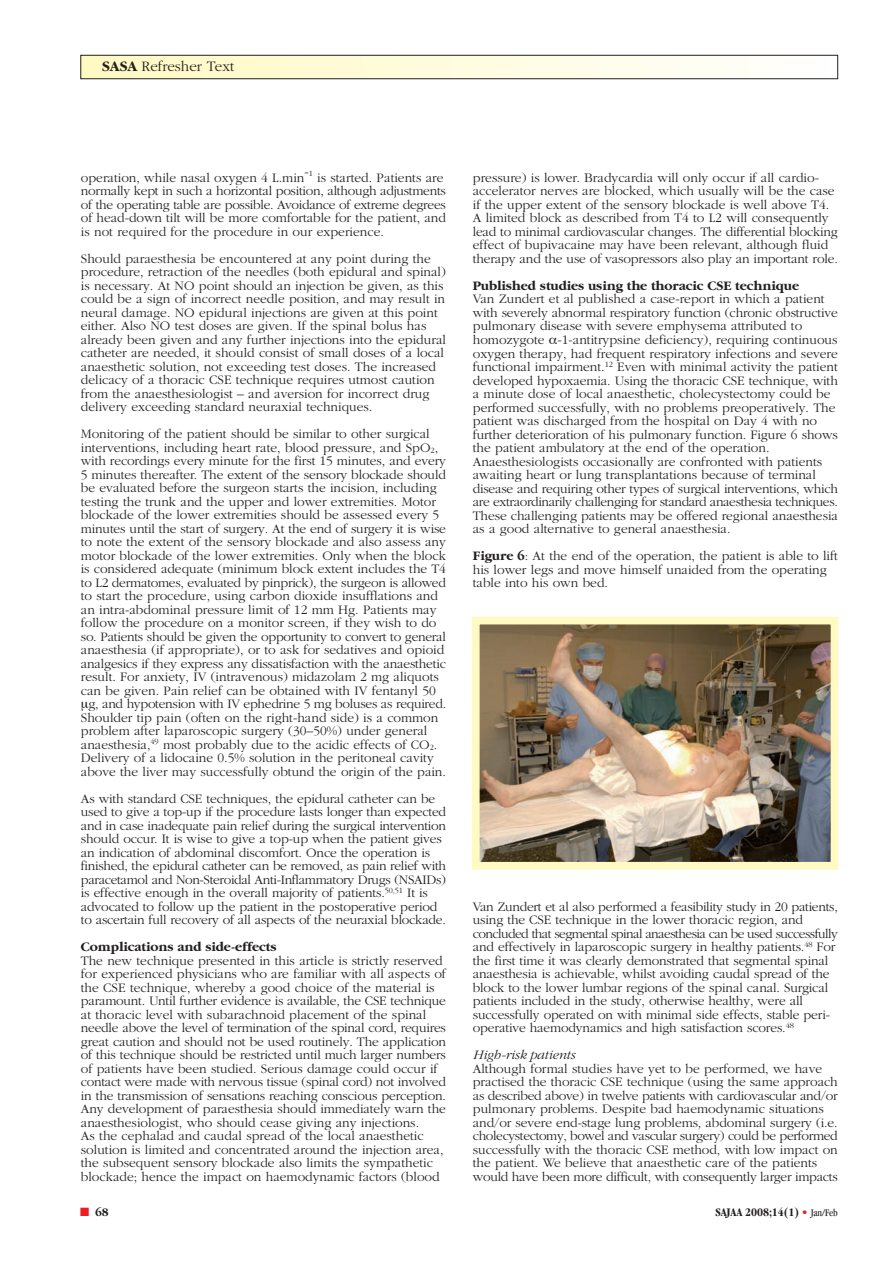
<style>
.page{position:relative;width:893px;height:1263px;background:#fff}
.page>*{position:absolute;margin:0;border:0;box-sizing:border-box;transform-origin:0 0}
.t1{font:300 15px "Garamond";color:#231f20}
.t2{font:300 13.5px/13.5px "Garamond";color:#231f20}
.t3{font:300 13.5px "Garamond";letter-spacing:-.02em;color:#231f20}
.t4{font:700 13.5px "Garamond";color:#231f20}
.t5{font:italic 300 13.5px "Garamond";color:#231f20}
.t6{font:700 condensed 12px "Garamond";letter-spacing:-.005em;color:#231f20}
.t7{font:700 12px "Garamond";color:#231f20}
.s1{font-weight:700}
.s2{color:#ee1d23}
.s3{font-weight:400;font-size:10.5px}
</style>
<div class="page">
<div style="left:81px;top:55px;width:737px;height:24px;background:linear-gradient(to right,#fffac1,#fffefc)"></div>
<div style="left:81px;top:55px;width:757px;height:24px;border:1px solid #231f20"></div>
<img style="left:481px;top:626px;width:348px;height:234px">
<div style="left:472px;top:617px;width:366px;height:252px;border:8px solid #fffac1"></div>
<p class="t1" style="left:102px;top:61px;width:134px"><span class="s1">SASA</span> Refresher Text</p>
<p class="t2" style="left:81px;top:172px;width:367px">operation, while nasal oxygen 4 L.min-<sup>1</sup> is started. Patients are normally kept in such a horizontal position, although adjustments of the operating table are possible. Avoidance of extreme degrees of head-down tilt will be more comfortable for the patient, and is not required for the procedure in our experience.</p>
<p class="t2" style="left:81px;top:253px;width:367px">Should paraesthesia be encountered at any point during the procedure, retraction of the needles (both epidural and spinal) is necessary. At NO point should an injection be given, as this could be a sign of incorrect needle position, and may result in neural damage. NO epidural injections are given at this point either. Also NO test doses are given. If the spinal bolus has already been given and any further injections into the epidural catheter are needed, it should consist of small doses of a local anaesthetic solution, not exceeding test doses. The increased delicacy of a thoracic CSE technique requires utmost caution from the anaesthesiologist – and aversion for incorrect drug delivery exceeding standard neuraxial techniques.</p>
<p class="t2" style="left:81px;top:428px;width:350px">Monitoring of the patient should be similar to other surgical</p>
<p class="t2" style="left:81px;top:442px;width:359px">interventions, including heart rate, blood pressure, and SpO<sub>2</sub>,</p>
<p class="t2" style="left:81px;top:455px;width:367px">with recordings every minute for the first 15 minutes, and every</p>
<p class="t2" style="left:81px;top:469px;width:367px">5 minutes thereafter. The extent of the sensory blockade should</p>
<p class="t2" style="left:81px;top:482px;width:357px">be evaluated before the surgeon starts the incision, including</p>
<p class="t2" style="left:81px;top:496px;width:357px">testing the trunk and the upper and lower extremities. Motor</p>
<p class="t2" style="left:81px;top:509px;width:360px">blockade of the lower extremities should be assessed every 5</p>
<p class="t2" style="left:81px;top:523px;width:367px">minutes until the start of surgery. At the end of surgery it is wise</p>
<p class="t2" style="left:81px;top:536px;width:367px">to note the extent of the sensory blockade and also assess any</p>
<p class="t2" style="left:81px;top:550px;width:367px">motor blockade of the lower extremities. Only when the block</p>
<p class="t2" style="left:81px;top:563px;width:367px">is considered adequate (minimum block extent includes the T4</p>
<p class="t3" style="left:81px;top:577px;width:367px">to L2 dermatomes, evaluated by pinprick), the surgeon is allowed</p>
<p class="t2" style="left:81px;top:590px;width:359px">to start the procedure, using carbon dioxide insufflations and</p>
<p class="t2" style="left:81px;top:604px;width:357px">an intra-abdominal pressure limit of 12 mm Hg. Patients may</p>
<p class="t2" style="left:81px;top:617px;width:357px">follow the procedure on a monitor screen, if they wish to do</p>
<p class="t3" style="left:81px;top:631px;width:367px">so. Patients should be given the opportunity to convert to general</p>
<p class="t2" style="left:81px;top:644px;width:365px">anaesthesia (if appropriate), or to ask for sedatives and opioid</p>
<p class="t2" style="left:81px;top:658px;width:367px">analgesics if they express any dissatisfaction with the anaesthetic</p>
<p class="t2" style="left:81px;top:671px;width:360px">result. For anxiety, IV (intravenous) midazolam 2 mg aliquots</p>
<p class="t2" style="left:81px;top:685px;width:357px">can be given. Pain relief can be obtained with IV fentanyl 50</p>
<p class="t3" style="left:88px;top:699px;width:359px">g, and hypotension with IV ephedrine 5 mg boluses as required.</p>
<p class="t2" style="left:81px;top:712px;width:359px">Shoulder tip pain (often on the right-hand side) is a common</p>
<p class="t2" style="left:81px;top:725px;width:348px">problem after laparoscopic surgery (30–50%) under general</p>
<p class="t2" style="left:81px;top:739px;width:358px">anaesthesia,<sup>49</sup> most probably due to the acidic effects of CO<sub>2</sub>.</p>
<p class="t2" style="left:81px;top:752px;width:354px">Delivery of a lidocaine 0.5% solution in the peritoneal cavity</p>
<p class="t2" style="left:81px;top:766px;width:367px">above the liver may successfully obtund the origin of the pain.</p>
<p class="t2" style="left:81px;top:793px;width:367px">As with standard CSE techniques, the epidural catheter can be used to give a top-up if the procedure lasts longer than expected and in case inadequate pain relief during the surgical intervention should occur. It is wise to give a top-up when the patient gives an indication of abdominal discomfort. Once the operation is finished, the epidural catheter can be removed, as pain relief with paracetamol and Non-Steroidal Anti-Inflammatory Drugs (NSAIDs) is effective enough in the overall majority of patients.<sup>50,51</sup> It is advocated to follow up the patient in the postoperative period to ascertain full recovery of all aspects of the neuraxial blockade.</p>
<p class="t4" style="left:81px;top:942px;width:197px">Complications and side-effects</p>
<p class="t2" style="left:81px;top:955px;width:367px">The new technique presented in this article is strictly reserved for experienced physicians who are familiar with all aspects of the CSE technique, whereby a good choice of the material is paramount. Until further evidence is available, the CSE technique at thoracic level with subarachnoid placement of the spinal needle above the level of termination of the spinal cord, requires great caution and should not be used routinely. The application of this technique should be restricted until much larger numbers of patients have been studied. Serious damage could occur if contact were made with nervous tissue (spinal cord) not involved in the transmission of sensations reaching conscious perception.<br>Any development of paraesthesia should immediately warn the anaesthesiologist, who should cease giving any injections.<br>As the cephalad and caudal spread of the local anaesthetic solution is limited and concentrated around the injection area, the subsequent sensory blockade also limits the sympathetic blockade; hence the impact on haemodynamic factors (blood</p>
<p class="t2" style="left:473px;top:172px;width:367px">pressure) is lower. Bradycardia will only occur if all cardio&shy;accelerator nerves are blocked, which usually will be the case if the upper extent of the sensory blockade is well above T4.<br>A limited block as described from T4 to L2 will consequently lead to minimal cardiovascular changes. The differential blocking effect of bupivacaine may have been relevant, although fluid therapy and the use of vasopressors also play an important role.</p>
<p class="t4" style="left:473px;top:280px;width:328px">Published studies using the thoracic CSE technique</p>
<p class="t2" style="left:473px;top:293px;width:367px">Van Zundert et al published a case-report in which a patient with severely abnormal respiratory function (chronic obstructive pulmonary disease with severe emphysema attributed to homozygote -1-antitrypsine deficiency), requiring continuous oxygen therapy, had frequent respiratory infections and severe functional impairment.<sup>12</sup> Even with minimal activity the patient developed hypoxaemia. Using the thoracic CSE technique, with a minute dose of local anaesthetic, cholecystectomy could be performed successfully, with no problems preoperatively. The patient was discharged from the hospital on Day 4 with no further deterioration of his pulmonary function. Figure 6 shows the patient ambulatory at the end of the operation.<br>Anaesthesiologists occasionally are confronted with patients awaiting heart or lung transplantations because of terminal disease and requiring other types of surgical interventions, which are extraordinarily challenging for standard anaesthesia techniques.<br>These challenging patients may be offered regional anaesthesia as a good alternative to general anaesthesia.</p>
<p class="t2" style="left:473px;top:550px;width:367px"><span class="s1">Figure 6</span>: At the end of the operation, the patient is able to lift his lower legs and move himself unaided from the operating table into his own bed.</p>
<p class="t2" style="left:473px;top:901px;width:367px">Van Zundert et al also performed a feasibility study in 20 patients, using the CSE technique in the lower thoracic region, and concluded that segmental spinal anaesthesia can be used successfully and effectively in laparoscopic surgery in healthy patients.<sup>48</sup> For the first time it was clearly demonstrated that segmental spinal anaesthesia is achievable, whilst avoiding caudal spread of the block to the lower lumbar regions of the spinal canal. Surgical patients included in the study, otherwise healthy, were all successfully operated on with minimal side effects, stable peri&shy;operative haemodynamics and high satisfaction scores.<sup>48</sup></p>
<p class="t5" style="left:473px;top:1050px;width:104px">High-risk patients</p>
<p class="t2" style="left:473px;top:1063px;width:366px">Although formal studies have yet to be performed, we have practised the thoracic CSE technique (using the same approach as described above) in twelve patients with cardiovascular and/or pulmonary problems. Despite bad haemodynamic situations and/or severe end-stage lung problems, abdominal surgery (i.e. cholecystectomy, bowel and vascular surgery) could be performed successfully with the thoracic CSE method, with low impact on the patient. We believe that anaesthetic care of the patients would have been more difficult, with consequently larger impacts</p>
<p class="t7" style="left:80px;top:1207px;width:30px"><span class="s2">■</span> 68</p>
<p class="t6" style="left:715px;top:1207px;width:124px">SAJAA 2008;14(1) <span class="s2">•</span> <span class="s3">Jan/Feb</span></p>
</div>
